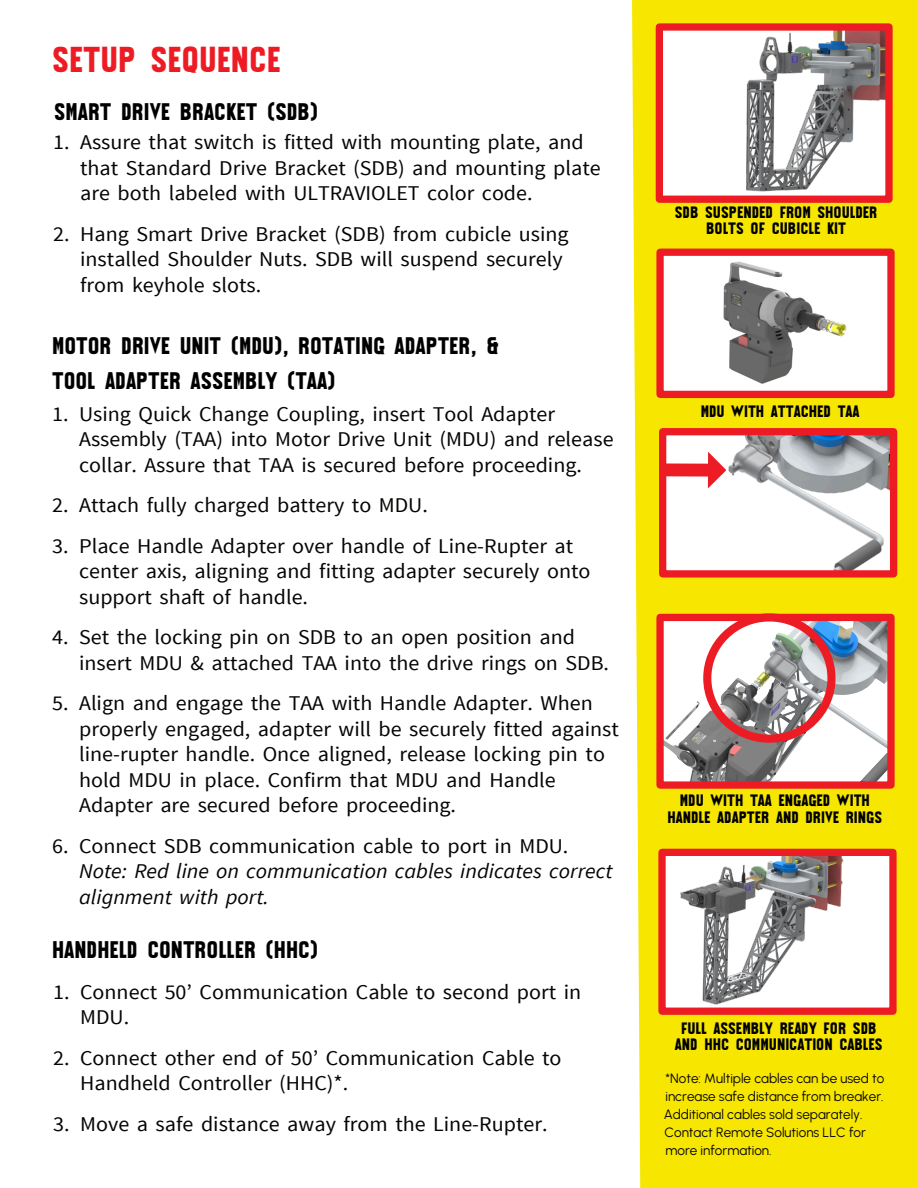
<style>
.page{position:relative;width:918px;height:1188px;background:#fff}
.page>*{position:absolute;margin:0;border:0;box-sizing:border-box;transform-origin:0 0}
.t1{font:800 36px "Galhau Display";color:#ed1c24}
.t2{font:800 24px "Galhau Display";color:#000}
.t3{font:21px "Source Sans Pro";color:#070504;scale:1.05 1}
.t4{font:italic 21px "Source Sans Pro";color:#070504;scale:1.05 1}
.t5{font:800 16.5px "Galhau Display";color:#000}
.t6{font:13.5px "Urbanist";color:#070504}
</style>
<div class="page">
<div style="left:632px;top:0;width:286px;height:1188px;background:#f7e600"></div>
<img style="left:664px;top:622px;width:223px;height:159px">
<div style="left:656px;top:614px;width:239px;height:175px;border:7px solid #ed1c24"></div>
<img style="left:664px;top:257px;width:223px;height:133px">
<div style="left:656px;top:249px;width:239px;height:149px;border:7px solid #ed1c24"></div>
<img style="left:667px;top:436px;width:222px;height:134px">
<div style="left:659px;top:428px;width:238px;height:150px;border:7px solid #ed1c24"></div>
<svg style="left:661px;top:452px;width:65px;height:36px"></svg>
<div style="left:660px;top:27px;width:229px;height:172px;background:#fff"></div>
<img style="left:666px;top:857px;width:223px;height:150px">
<div style="left:658px;top:849px;width:239px;height:166px;border:7px solid #ed1c24"></div>
<img style="left:746px;top:31px;width:139px;height:161px">
<div style="left:656px;top:23px;width:237px;height:180px;border:7px solid #ed1c24"></div>
<div style="left:703px;top:613px;width:133px;height:130px;border:8px solid #ed1c24;border-radius:50%"></div>
<p class="t1" style="left:52px;top:45px;width:230px">SETUP SEQUENCE</p>
<p class="t2" style="left:54px;top:102px;width:266px">SMART DRIVE BRACKET (SDB)</p>
<p class="t3" style="left:53px;top:133px;width:507px">1. Assure that switch is fitted with mounting plate, and</p>
<p class="t3" style="left:80px;top:159px;width:497px">that Standard Drive Bracket (SDB) and mounting plate</p>
<p class="t3" style="left:80px;top:184px;width:432px">are both labeled with ULTRAVIOLET color code.</p>
<p class="t3" style="left:53px;top:225px;width:493px">2. Hang Smart Drive Bracket (SDB) from cubicle using</p>
<p class="t3" style="left:80px;top:250px;width:461px">installed Shoulder Nuts. SDB will suspend securely</p>
<p class="t3" style="left:80px;top:276px;width:174px">from keyhole slots.</p>
<p class="t2" style="left:52px;top:336px;width:449px">MOTOR DRIVE UNIT (MDU), ROTATING ADAPTER, &amp;</p>
<p class="t2" style="left:52px;top:371px;width:285px">TOOL ADAPTER ASSEMBLY (TAA)</p>
<p class="t3" style="left:52px;top:405px;width:481px">1. Using Quick Change Coupling, insert Tool Adapter</p>
<p class="t3" style="left:79px;top:430px;width:511px">Assembly (TAA) into Motor Drive Unit (MDU) and release</p>
<p class="t3" style="left:79px;top:456px;width:480px">collar. Assure that TAA is secured before proceeding.</p>
<p class="t3" style="left:52px;top:496px;width:359px">2. Attach fully charged battery to MDU.</p>
<p class="t3" style="left:52px;top:537px;width:498px">3. Place Handle Adapter over handle of Line-Rupter at</p>
<p class="t3" style="left:79px;top:562px;width:489px">center axis, aligning and fitting adapter securely onto</p>
<p class="t3" style="left:79px;top:588px;width:220px">support shaft of handle.</p>
<p class="t3" style="left:52px;top:628px;width:499px">4. Set the locking pin on SDB to an open position and</p>
<p class="t3" style="left:79px;top:654px;width:506px">insert MDU &amp; attached TAA into the drive rings on SDB.</p>
<p class="t3" style="left:52px;top:694px;width:516px">5. Align and engage the TAA with Handle Adapter. When</p>
<p class="t3" style="left:79px;top:720px;width:516px">properly engaged, adapter will be securely fitted against</p>
<p class="t3" style="left:79px;top:745px;width:502px">line-rupter handle. Once aligned, release locking pin to</p>
<p class="t3" style="left:79px;top:771px;width:455px">hold MDU in place. Confirm that MDU and Handle</p>
<p class="t3" style="left:79px;top:796px;width:361px">Adapter are secured before proceeding.</p>
<p class="t3" style="left:52px;top:837px;width:493px">6. Connect SDB communication cable to port in MDU.</p>
<p class="t4" style="left:79px;top:862px;width:510px">Note: Red line on communication cables indicates correct</p>
<p class="t4" style="left:79px;top:888px;width:182px">alignment with port.</p>
<p class="t2" style="left:52px;top:940px;width:268px">HANDHELD CONTROLLER (HHC)</p>
<p class="t3" style="left:53px;top:983px;width:504px">1. Connect 50’ Communication Cable to second port in</p>
<p class="t3" style="left:80px;top:1009px;width:48px">MDU.</p>
<p class="t3" style="left:53px;top:1049px;width:486px">2. Connect other end of 50’ Communication Cable to</p>
<p class="t3" style="left:80px;top:1075px;width:257px">Handheld Controller (HHC)*.</p>
<p class="t3" style="left:53px;top:1115px;width:472px">3. Move a safe distance away from the Line-Rupter.</p>
<p class="t5" style="left:675px;top:205px;width:204px">SDB SUSPENDED FROM SHOULDER</p>
<p class="t5" style="left:706px;top:222px;width:142px">BOLTS OF CUBICLE KIT</p>
<p class="t5" style="left:701px;top:404px;width:160px">MDU WITH ATTACHED TAA</p>
<p class="t5" style="left:680px;top:794px;width:192px">MDU WITH TAA ENGAGED WITH</p>
<p class="t5" style="left:668px;top:811px;width:216px">HANDLE ADAPTER AND DRIVE RINGS</p>
<p class="t5" style="left:681px;top:1021px;width:197px">FULL ASSEMBLY READY FOR SDB</p>
<p class="t5" style="left:675px;top:1038px;width:209px">AND HHC COMMUNICATION CABLES</p>
<p class="t6" style="left:665px;top:1070px;width:220px">*Note: Multiple cables can be used to</p>
<p class="t6" style="left:665px;top:1088px;width:220px">increase safe distance from breaker.</p>
<p class="t6" style="left:664px;top:1106px;width:201px">Additional cables sold separately.</p>
<p class="t6" style="left:665px;top:1124px;width:203px">Contact Remote Solutions LLC for</p>
<p class="t6" style="left:665px;top:1142px;width:108px">more information.</p>
</div>
